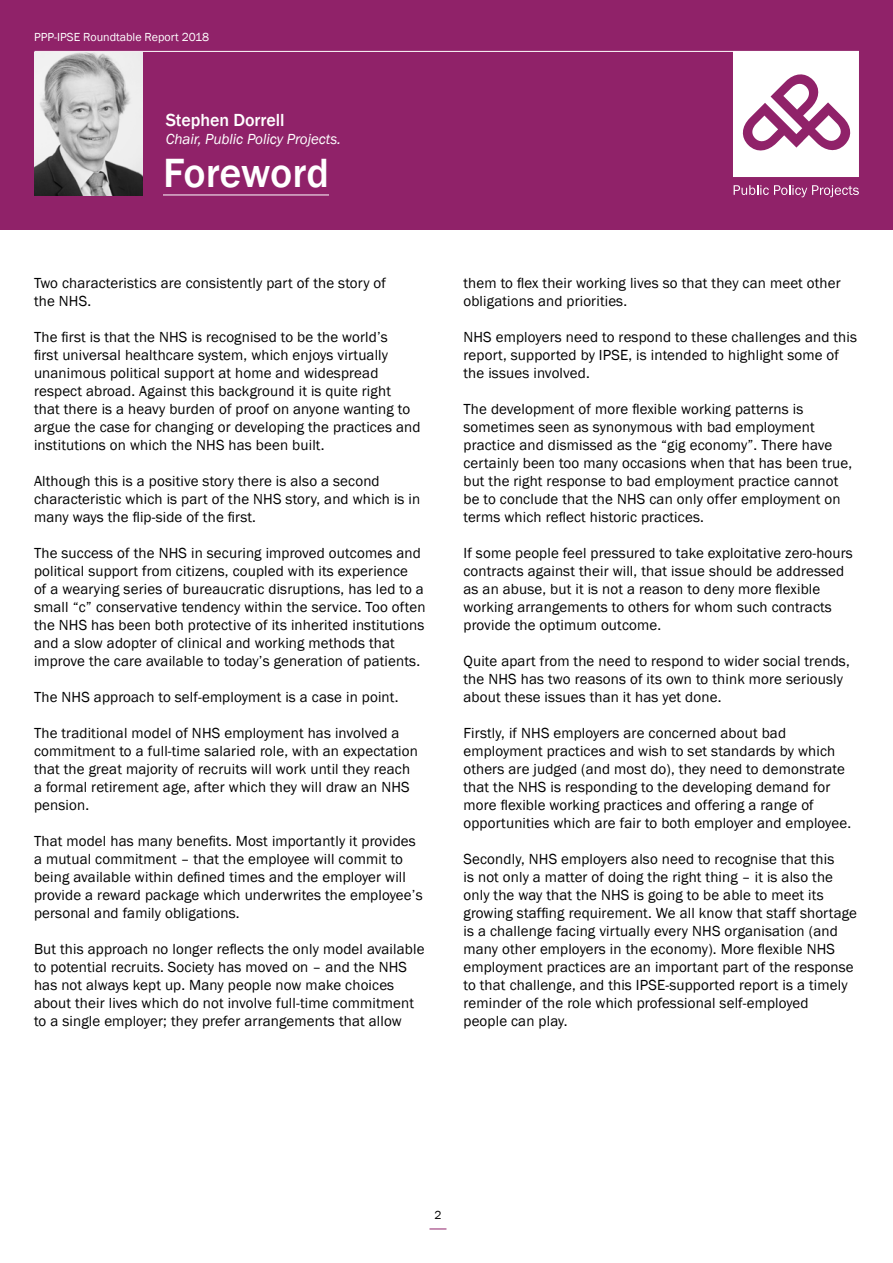
<style>
.page{position:relative;width:893px;height:1263px;background:#fff}
.page>*{position:absolute;margin:0;border:0;box-sizing:border-box;transform-origin:0 0}
.t1{font:500 42px "Franklin Gothic";color:#fff}
.t2{font:500 18px "Franklin Gothic";letter-spacing:-.005em;color:#fff}
.t3{font:15px/18px "Franklin Gothic";letter-spacing:.01em;color:#000}
.t4{font:italic 15px "Franklin Gothic";letter-spacing:-.005em;color:#fff}
.t5{font:12px "Franklin Gothic";color:#fff}
.t6{font:12px "Franklin Gothic";color:#000}
</style>
<div class="page">
<div style="left:0;top:0;width:893px;height:230px;background:#902269"></div>
<svg style="left:429px;top:1228px;width:17px;height:1px"></svg>
<hr style="left:34px;top:51px;width:825px;height:1px;background:#fff">
<svg style="left:733px;top:52px;width:126px;height:125px"></svg>
<svg style="left:734px;top:185px;width:125px;height:12px"></svg>
<hr style="left:163px;top:195px;width:166px;height:1px;background:#fff">
<img style="left:34px;top:52px;width:108px;height:144px">
<p class="t5" style="left:34px;top:32px;width:177px">PPP-IPSE Roundtable Report 2018</p>
<p class="t2" style="left:166px;top:112px;width:120px">Stephen Dorrell</p>
<p class="t4" style="left:166px;top:133px;width:177px">Chair, Public Policy Projects.</p>
<h1 class="t1" style="left:163px;top:156px;width:168px">Foreword</h1>
<p class="t3" style="left:34px;top:275px;width:354px">Two characteristics are consistently part of the story of the NHS.</p>
<p class="t3" style="left:34px;top:328px;width:388px">The first is that the NHS is recognised to be the world’s<br>first universal healthcare system, which enjoys virtually unanimous political support at home and widespread respect abroad. Against this background it is quite right<br>that there is a heavy burden of proof on anyone wanting to argue the case for changing or developing the practices and institutions on which the NHS has been built.</p>
<p class="t3" style="left:34px;top:472px;width:388px">Although this is a positive story there is also a second characteristic which is part of the NHS story, and which is in many ways the flip-side of the first.</p>
<p class="t3" style="left:34px;top:544px;width:393px">The success of the NHS in securing improved outcomes and political support from citizens, coupled with its experience<br>of a wearying series of bureaucratic disruptions, has led to a small “c” conservative tendency within the service. Too often the NHS has been both protective of its inherited institutions and a slow adopter of clinical and working methods that improve the care available to today’s generation of patients.</p>
<p class="t3" style="left:34px;top:688px;width:366px">The NHS approach to self-employment is a case in point.</p>
<p class="t3" style="left:34px;top:724px;width:385px">The traditional model of NHS employment has involved a commitment to a full-time salaried role, with an expectation that the great majority of recruits will work until they reach a formal retirement age, after which they will draw an NHS pension.</p>
<p class="t3" style="left:34px;top:832px;width:390px">That model has many benefits. Most importantly it provides a mutual commitment – that the employee will commit to being available within defined times and the employer will provide a reward package which underwrites the employee’s personal and family obligations.</p>
<p class="t3" style="left:34px;top:940px;width:392px">But this approach no longer reflects the only model available to potential recruits. Society has moved on – and the NHS has not always kept up. Many people now make choices about their lives which do not involve full-time commitment to a single employer; they prefer arrangements that allow</p>
<p class="t3" style="left:463px;top:274px;width:379px">them to flex their working lives so that they can meet other obligations and priorities.</p>
<p class="t3" style="left:463px;top:328px;width:395px">NHS employers need to respond to these challenges and this report, supported by IPSE, is intended to highlight some of the issues involved.</p>
<p class="t3" style="left:463px;top:400px;width:390px">The development of more flexible working patterns is sometimes seen as synonymous with bad employment practice and dismissed as the “gig economy”. There have certainly been too many occasions when that has been true, but the right response to bad employment practice cannot be to conclude that the NHS can only offer employment on terms which reflect historic practices.</p>
<p class="t3" style="left:463px;top:544px;width:391px">If some people feel pressured to take exploitative zero-hours contracts against their will, that issue should be addressed as an abuse, but it is not a reason to deny more flexible working arrangements to others for whom such contracts provide the optimum outcome.</p>
<p class="t3" style="left:463px;top:652px;width:388px">Quite apart from the need to respond to wider social trends, the NHS has two reasons of its own to think more seriously about these issues than it has yet done.</p>
<p class="t3" style="left:463px;top:724px;width:389px">Firstly, if NHS employers are concerned about bad employment practices and wish to set standards by which others are judged (and most do), they need to demonstrate that the NHS is responding to the developing demand for more flexible working practices and offering a range of opportunities which are fair to both employer and employee.</p>
<p class="t3" style="left:463px;top:850px;width:395px">Secondly, NHS employers also need to recognise that this<br>is not only a matter of doing the right thing – it is also the only the way that the NHS is going to be able to meet its growing staffing requirement. We all know that staff shortage is a challenge facing virtually every NHS organisation (and many other employers in the economy). More flexible NHS employment practices are an important part of the response to that challenge, and this IPSE-supported report is a timely reminder of the role which professional self-employed<br>people can play.</p>
<p class="t6" style="left:434px;top:1210px;width:9px">2</p>
</div>
